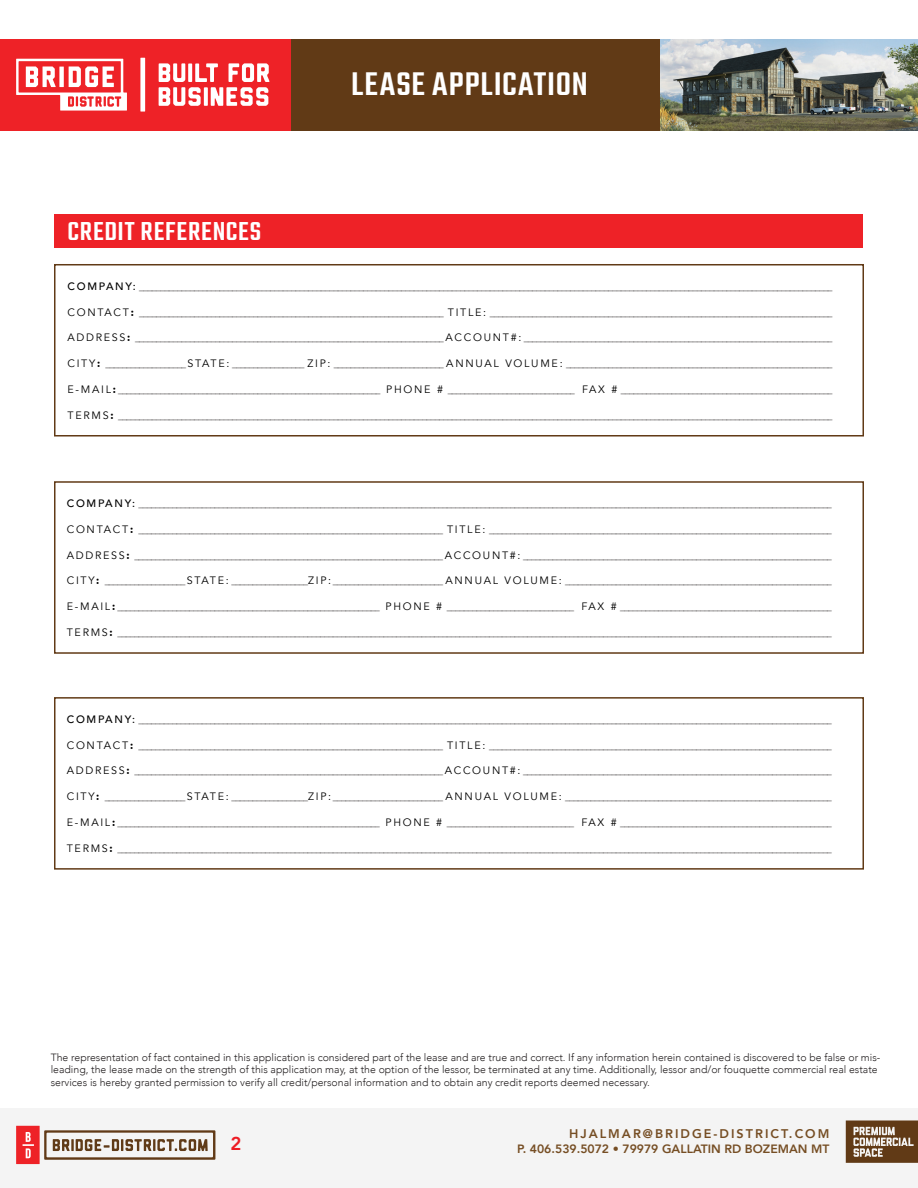
<style>
.page{position:relative;width:918px;height:1188px;background:#fff}
.page>*{position:absolute;margin:0;border:0;box-sizing:border-box;transform-origin:0 0}
.t1{font:500 36px "Teko";letter-spacing:.03em;color:#fff}
.t2{font:500 28.5px "Teko";letter-spacing:.03em;color:#fff}
.t3{font:800 18.45px "Avenir";color:#ed1c24}
.t4{font:800 12.6px "Avenir";letter-spacing:.16em;color:#764e24}
.t5{font:800 12px "Avenir";color:#764e24}
.t6{font:300 10.5px/12.6px "Avenir";color:#231f20}
.t7{font:800 9.45px "Avenir";color:#231f20}
.s1{font-weight:500;font-size:10.65px;color:#000}
.s2{font-weight:400;font-size:10.65px;color:#000}
.s3{font-weight:900;font-size:10.65px;color:#000}
</style>
<div class="page">
<div style="left:0;top:1108px;width:918px;height:80px;background:#f4f4f4"></div>
<div style="left:290px;top:39px;width:628px;height:91px;background:#613a16"></div>
<img style="left:661px;top:39px;width:257px;height:91px">
<div style="left:0;top:39px;width:290px;height:91px;background:#ee2227"></div>
<svg style="left:159px;top:63px;width:111px;height:43px"></svg>
<svg style="left:140px;top:58px;width:5px;height:54px"></svg>
<svg style="left:846px;top:1120px;width:72px;height:43px;background:#84664b"></svg>
<svg style="left:16px;top:59px;width:111px;height:52px"></svg>
<div style="left:16px;top:1126px;width:24px;height:38px;background:#ee2227"></div>
<svg style="left:23px;top:1132px;width:11px;height:26px"></svg>
<svg style="left:44px;top:1130px;width:171px;height:30px"></svg>
<div style="left:54px;top:264px;width:810px;height:173px;border:2px solid #613a16"></div>
<div style="left:55px;top:214px;width:808px;height:34px;background:#ee2227"></div>
<div style="left:54px;top:481px;width:810px;height:173px;border:2px solid #613a16"></div>
<div style="left:54px;top:697px;width:810px;height:173px;border:2px solid #613a16"></div>
<p class="t2" style="left:68px;top:215px;width:195px">CREDIT REFERENCES</p>
<h1 class="t1" style="left:351px;top:63px;width:238px">LEASE APPLICATION</h1>
<p class="t7" style="left:68px;top:279px;width:767px"><span class="s1">C O M PA N Y:</span> ____________________________________________________________________________________________________________________________________________________________________</p>
<p class="t7" style="left:68px;top:305px;width:767px"><span class="s2">C O N TA C T</span> <span class="s3">:</span> ________________________________________________________________________ <span class="s2">T I T L E :</span> _________________________________________________________________________________</p>
<p class="t7" style="left:68px;top:331px;width:767px"><span class="s2">A D D R E S S</span> <span class="s3">:</span> _________________________________________________________________________ <span class="s2">A C C O U N T # :</span> _________________________________________________________________________</p>
<p class="t7" style="left:68px;top:357px;width:767px"><span class="s2">C I T Y</span> <span class="s3">:</span> ___________________ <span class="s2">S TAT E :</span> _________________ <span class="s2">Z I P :</span> __________________________ <span class="s2">A N N U A L V O L U M E :</span> _______________________________________________________________</p>
<p class="t7" style="left:68px;top:382px;width:767px"><span class="s2">E - M A I L</span> <span class="s3">:</span> ______________________________________________________________ <span class="s2">P H O N E #</span> ______________________________ <span class="s2">FA X #</span> __________________________________________________</p>
<p class="t7" style="left:68px;top:408px;width:767px"><span class="s2">T E R M S</span> <span class="s3">:</span> _________________________________________________________________________________________________________________________________________________________________________</p>
<p class="t7" style="left:67px;top:497px;width:767px"><span class="s1">C O M PA N Y:</span> ____________________________________________________________________________________________________________________________________________________________________</p>
<p class="t7" style="left:67px;top:522px;width:767px"><span class="s2">C O N TA C T</span> <span class="s3">:</span> ________________________________________________________________________ <span class="s2">T I T L E :</span> _________________________________________________________________________________</p>
<p class="t7" style="left:67px;top:548px;width:767px"><span class="s2">A D D R E S S</span> <span class="s3">:</span> _________________________________________________________________________ <span class="s2">A C C O U N T # :</span> _________________________________________________________________________</p>
<p class="t7" style="left:67px;top:574px;width:767px"><span class="s2">C I T Y</span> <span class="s3">:</span> ___________________ <span class="s2">S TAT E :</span> __________________<span class="s2">Z I P :</span> __________________________ <span class="s2">A N N U A L V O L U M E :</span> _______________________________________________________________</p>
<p class="t7" style="left:67px;top:600px;width:767px"><span class="s2">E - M A I L</span> <span class="s3">:</span> ______________________________________________________________ <span class="s2">P H O N E #</span> ______________________________ <span class="s2">FA X #</span> __________________________________________________</p>
<p class="t7" style="left:67px;top:625px;width:767px"><span class="s2">T E R M S</span> <span class="s3">:</span> _________________________________________________________________________________________________________________________________________________________________________</p>
<p class="t7" style="left:67px;top:712px;width:767px"><span class="s1">C O M PA N Y:</span> ____________________________________________________________________________________________________________________________________________________________________</p>
<p class="t7" style="left:67px;top:738px;width:767px"><span class="s2">C O N TA C T</span> <span class="s3">:</span> ________________________________________________________________________ <span class="s2">T I T L E :</span> _________________________________________________________________________________</p>
<p class="t7" style="left:67px;top:764px;width:767px"><span class="s2">A D D R E S S</span> <span class="s3">:</span> _________________________________________________________________________ <span class="s2">A C C O U N T # :</span> _________________________________________________________________________</p>
<p class="t7" style="left:67px;top:790px;width:767px"><span class="s2">C I T Y</span> <span class="s3">:</span> ___________________ <span class="s2">S TAT E :</span> __________________<span class="s2">Z I P :</span> __________________________ <span class="s2">A N N U A L V O L U M E :</span> _______________________________________________________________</p>
<p class="t7" style="left:67px;top:815px;width:767px"><span class="s2">E - M A I L</span> <span class="s3">:</span> ______________________________________________________________ <span class="s2">P H O N E #</span> ______________________________ <span class="s2">FA X #</span> __________________________________________________</p>
<p class="t7" style="left:67px;top:841px;width:767px"><span class="s2">T E R M S</span> <span class="s3">:</span> _________________________________________________________________________________________________________________________________________________________________________</p>
<p class="t6" style="left:51px;top:1051px;width:831px">The representation of fact contained in this application is considered part of the lease and are true and correct. If any information herein contained is discovered to be false or mis&shy;leading, the lease made on the strength of this application may, at the option of the lessor, be terminated at any time. Additionally, lessor and/or fouquette commercial real estate services is hereby granted permission to verify all credit/personal information and to obtain any credit reports deemed necessary.</p>
<h3 class="t4" style="left:569px;top:1124px;width:262px">HJALMAR@BRIDGE-DISTRICT.COM</h3>
<h3 class="t3" style="left:230px;top:1129px;width:12px">2</h3>
<p class="t5" style="left:517px;top:1140px;width:314px">P. 406.539.5072 • 79979 GALLATIN RD BOZEMAN MT</p>
</div>
